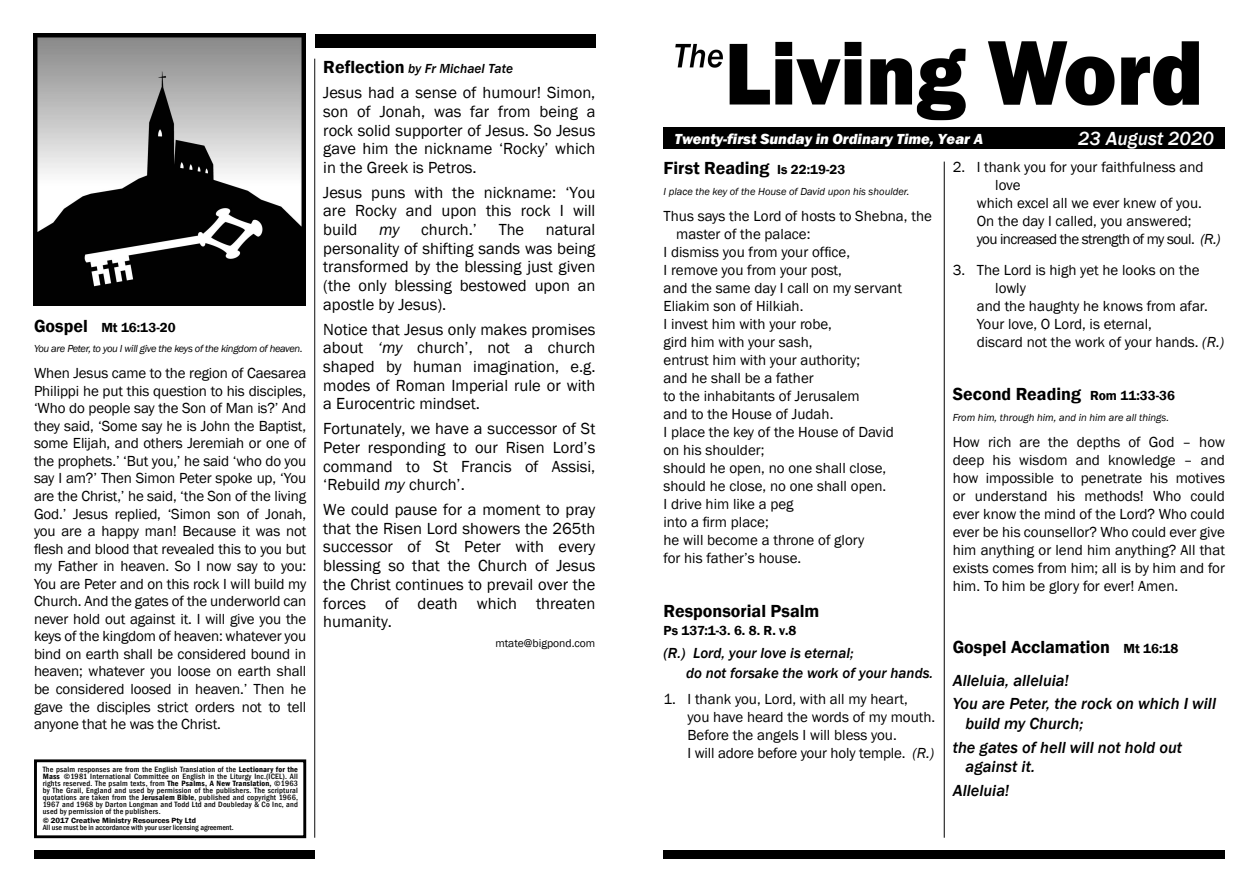
<style>
.page{position:relative;width:1259px;height:893px;background:#fff}
.page>*{position:absolute;margin:0;border:0;box-sizing:border-box;transform-origin:0 0}
.t1{font:italic 500 19.5px "Franklin Gothic";color:#fff}
.t2{font:600 18px "Franklin Gothic";color:#000}
.t3{font:16.5px/18.8px "Franklin Gothic";color:#000;text-align:justify}
.t4{font:italic 500 16.5px/19.5px "Franklin Gothic";color:#000}
.t5{font:italic 16.5px "Franklin Gothic";color:#000}
.t6{font:15px/17.5px "Franklin Gothic";color:#000}
.t7{font:italic 500 15px/19.2px "Franklin Gothic";color:#000}
.t8{font:italic 800 15px "Franklin Gothic";color:#fff}
.t9{font:15px "Franklin Gothic";letter-spacing:-.04em;color:#000}
.t10{font:600 13.5px "Franklin Gothic";color:#000}
.t11{font:italic 500 13.5px "Franklin Gothic";color:#000}
.t12{font:11.55px "Franklin Gothic";color:#000}
.t13{font:italic 10.5px "Franklin Gothic";color:#000}
.t14{font:italic 10.5px "Franklin Gothic";letter-spacing:-.03em;color:#000}
.t15{font:500 condensed 7.8px/7.1px "Franklin Gothic";letter-spacing:.025em;color:#000;text-align:justify;scale:1.04 1}
.t16{font:500 condensed 7.65px "Franklin Gothic";color:#000;scale:1.04 1}
.t17{font:600 7.65px "Franklin Gothic";color:#000;scale:1.04 1}
.s1{font-size:18px}
.s2{font-weight:600}
.s3{font-family:"Franklin Gothic Demi";font-weight:400;font-style:normal;font-size:18px}
.s4{font-style:italic}
.s5{font-size:13.5px}
</style>
<div class="page">
<div style="left:663px;top:128px;width:562px;height:21px;background:#000"></div>
<hr style="left:314px;top:59px;width:1px;height:779px;background:#000">
<div style="left:663px;top:850px;width:562px;height:9px;background:#000"></div>
<hr style="left:944px;top:162px;width:1px;height:676px;background:#000">
<div style="left:34px;top:850px;width:281px;height:9px;background:#000"></div>
<div style="left:315px;top:34px;width:280px;height:13px;background:#000"></div>
<div style="left:34px;top:759px;width:272px;height:79px;border:3px solid #000"></div>
<img style="left:675px;top:41px;width:524px;height:80px">
<img style="left:34px;top:34px;width:271px;height:271px">
<p class="t10" style="left:34px;top:319px;width:143px"><span class="s1">Gospel</span> Mt 16:13-20</p>
<p class="t14" style="left:34px;top:342px;width:270px">You are Peter, to you I will give the keys of the kingdom of heaven.</p>
<p class="t6" style="left:34px;top:365px;width:274px;text-align:justify">When Jesus came to the region of Caesarea Philippi he put this question to his disciples, ‘Who do people say the Son of Man is?’ And they said, ‘Some say he is John the Baptist, some Elijah, and others Jeremiah or one of the prophets.’ ‘But you,’ he said ‘who do you say I am?’ Then Simon Peter spoke up, ‘You are the Christ,’ he said, ‘the Son of the living God.’ Jesus replied, ‘Simon son of Jonah, you are a happy man! Because it was not flesh and blood that revealed this to you but my Father in heaven. So I now say to you:<br>You are Peter and on this rock I will build my Church. And the gates of the underworld can never hold out against it. I will give you the keys of the kingdom of heaven: whatever you bind on earth shall be considered bound in heaven; whatever you loose on earth shall be considered loosed in heaven.’ Then he gave the disciples strict orders not to tell anyone that he was the Christ.</p>
<p class="t15" style="left:43px;top:765px;width:247px">The psalm responses are from the English Translation of the <span class="s2">Lectionary for the Mass</span> ©1981 International Committee on English in the Liturgy Inc.(ICEL). All rights reserved. The psalm texts, from <span class="s2">The Psalms, A New Translation,</span> ©1963 by The Grail, England and used by permission of the publishers. The scriptural quotations are taken from the <span class="s2">Jerusalem Bible</span>, published and copyright 1966, 1967 and 1968 by Darton Longman and Todd Ltd and Doubleday &amp; Co Inc, and used by permission of the publishers.</p>
<p class="t17" style="left:43px;top:816px;width:149px">© 2017 Creative Ministry Resources Pty Ltd</p>
<p class="t16" style="left:43px;top:823px;width:185px">All use must be in accordance with your user licensing agreement.</p>
<p class="t11" style="left:323px;top:61px;width:191px"><span class="s3">Reflection</span> by Fr Michael Tate</p>
<p class="t3" style="left:323px;top:83px;width:274px">Jesus had a sense of humour! Simon, son of Jonah, was far from being a rock solid supporter of Jesus. So Jesus gave him the nickname ‘Rocky’ which in the Greek is Petros.</p>
<p class="t3" style="left:323px;top:182px;width:274px">Jesus puns with the nickname: ‘You are Rocky and upon this rock I will build</p>
<p class="t3" style="left:323px;top:220px;width:274px;text-indent:222px">natural personality of shifting sands was being transformed by the blessing just given (the only blessing bestowed upon an apostle by Jesus).</p>
<p class="t3" style="left:323px;top:319px;width:274px">Notice that Jesus only makes promises about <span class="s4">‘my</span> church’, not a church shaped by human imagination, e.g. modes of Roman Imperial rule or with a Eurocentric mindset.</p>
<p class="t3" style="left:323px;top:419px;width:274px">Fortunately, we have a successor of St Peter responding to our Risen Lord’s command to St Francis of Assisi, ‘Rebuild <span class="s4">my</span> church’.</p>
<p class="t3" style="left:323px;top:500px;width:274px">We could pause for a moment to pray that the Risen Lord showers the 265th successor of St Peter with every blessing so that the Church of Jesus the Christ continues to prevail over the forces of death which threaten humanity.</p>
<p class="t12" style="left:495px;top:637px;width:101px">mtate@bigpond.com</p>
<p class="t5" style="left:379px;top:220px;width:22px">my</p>
<p class="t3" style="left:421px;top:220px;width:57px">church.’</p>
<p class="t3" style="left:499px;top:220px;width:27px">The</p>
<p class="t8" style="left:674px;top:130px;width:310px">Twenty-first Sunday in Ordinary Time, Year A</p>
<h1 class="t1" style="left:1078px;top:127px;width:137px">23 August 2020</h1>
<p class="t2" style="left:663px;top:157px;width:183px">First Reading <span class="s5">Is 22:19-23</span></p>
<p class="t13" style="left:663px;top:185px;width:247px">I place the key of the House of David upon his shoulder.</p>
<p class="t6" style="left:663px;top:208px;width:270px">Thus says the Lord of hosts to Shebna, the</p>
<p class="t6" style="left:676px;top:226px;width:136px">master of the palace:</p>
<p class="t6" style="left:663px;top:244px;width:188px">I dismiss you from your office,</p>
<p class="t6" style="left:663px;top:262px;width:180px">I remove you from your post,</p>
<p class="t6" style="left:663px;top:280px;width:240px">and the same day I call on my servant</p>
<p class="t6" style="left:663px;top:298px;width:141px">Eliakim son of Hilkiah.</p>
<p class="t6" style="left:663px;top:316px;width:170px">I invest him with your robe,</p>
<p class="t6" style="left:663px;top:334px;width:151px">gird him with your sash,</p>
<p class="t6" style="left:663px;top:352px;width:198px">entrust him with your authority;</p>
<p class="t6" style="left:663px;top:370px;width:152px">and he shall be a father</p>
<p class="t6" style="left:663px;top:388px;width:198px">to the inhabitants of Jerusalem</p>
<p class="t6" style="left:663px;top:406px;width:171px">and to the House of Judah.</p>
<p class="t6" style="left:663px;top:424px;width:232px">I place the key of the House of David</p>
<p class="t6" style="left:663px;top:442px;width:102px">on his shoulder;</p>
<p class="t6" style="left:663px;top:460px;width:224px">should he open, no one shall close,</p>
<p class="t6" style="left:663px;top:478px;width:224px">should he close, no one shall open.</p>
<p class="t6" style="left:663px;top:496px;width:132px">I drive him like a peg</p>
<p class="t6" style="left:663px;top:514px;width:107px">into a firm place;</p>
<p class="t6" style="left:663px;top:532px;width:202px">he will become a throne of glory</p>
<p class="t6" style="left:663px;top:550px;width:139px">for his father’s house.</p>
<p class="t2" style="left:663px;top:600px;width:157px">Responsorial Psalm</p>
<p class="t10" style="left:663px;top:622px;width:134px">Ps 137:1-3. 6. 8. R. v.8</p>
<p class="t7" style="left:686px;top:644px;width:249px;text-indent:-22px">(R.) Lord, your love is eternal;<br>do not forsake the work of your hands.</p>
<p class="t6" style="left:663px;top:691px;width:246px">1. I thank you, Lord, with all my heart,</p>
<p class="t6" style="left:687px;top:709px;width:249px">you have heard the words of my mouth.</p>
<p class="t6" style="left:687px;top:727px;width:211px">Before the angels I will bless you.</p>
<p class="t6" style="left:687px;top:745px;width:248px">I will adore before your holy temple. <span class="s4">(R.)</span></p>
<p class="t6" style="left:995px;top:158px;width:210px;line-height:18px;text-indent:-43px">2. I thank you for your faithfulness and love</p>
<p class="t6" style="left:976px;top:195px;width:227px">which excel all we ever knew of you.</p>
<p class="t6" style="left:976px;top:213px;width:216px">On the day I called, you answered;</p>
<p class="t9" style="left:976px;top:230px;width:245px">you increased the strength of my soul. <span class="s4">(R.)</span></p>
<p class="t6" style="left:995px;top:261px;width:206px;line-height:18px;text-indent:-43px">3. The Lord is high yet he looks on the lowly</p>
<p class="t6" style="left:976px;top:297px;width:232px">and the haughty he knows from afar.</p>
<p class="t6" style="left:976px;top:315px;width:177px">Your love, O Lord, is eternal,</p>
<p class="t6" style="left:976px;top:333px;width:249px">discard not the work of your hands. <span class="s4">(R.)</span></p>
<p class="t2" style="left:952px;top:383px;width:224px">Second Reading <span class="s5">Rom 11:33-36</span></p>
<p class="t13" style="left:952px;top:411px;width:218px">From him, through him, and in him are all things.</p>
<p class="t6" style="left:952px;top:434px;width:274px;line-height:18px;text-align:justify">How rich are the depths of God – how deep his wisdom and knowledge – and how impossible to penetrate his motives or understand his methods! Who could ever know the mind of the Lord? Who could ever be his counsellor? Who could ever give him anything or lend him anything? All that exists comes from him; all is by him and for him. To him be glory for ever! Amen.</p>
<p class="t2" style="left:952px;top:636px;width:227px">Gospel Acclamation <span class="s5">Mt 16:18</span></p>
<p class="t4" style="left:952px;top:671px;width:118px">Alleluia, alleluia!</p>
<p class="t4" style="left:965px;top:694px;width:252px;text-indent:-13px">You are Peter, the rock on which I will build my Church;</p>
<p class="t4" style="left:965px;top:738px;width:218px;text-indent:-13px">the gates of hell will not hold out against it.</p>
<p class="t4" style="left:952px;top:781px;width:58px">Alleluia!</p>
</div>
